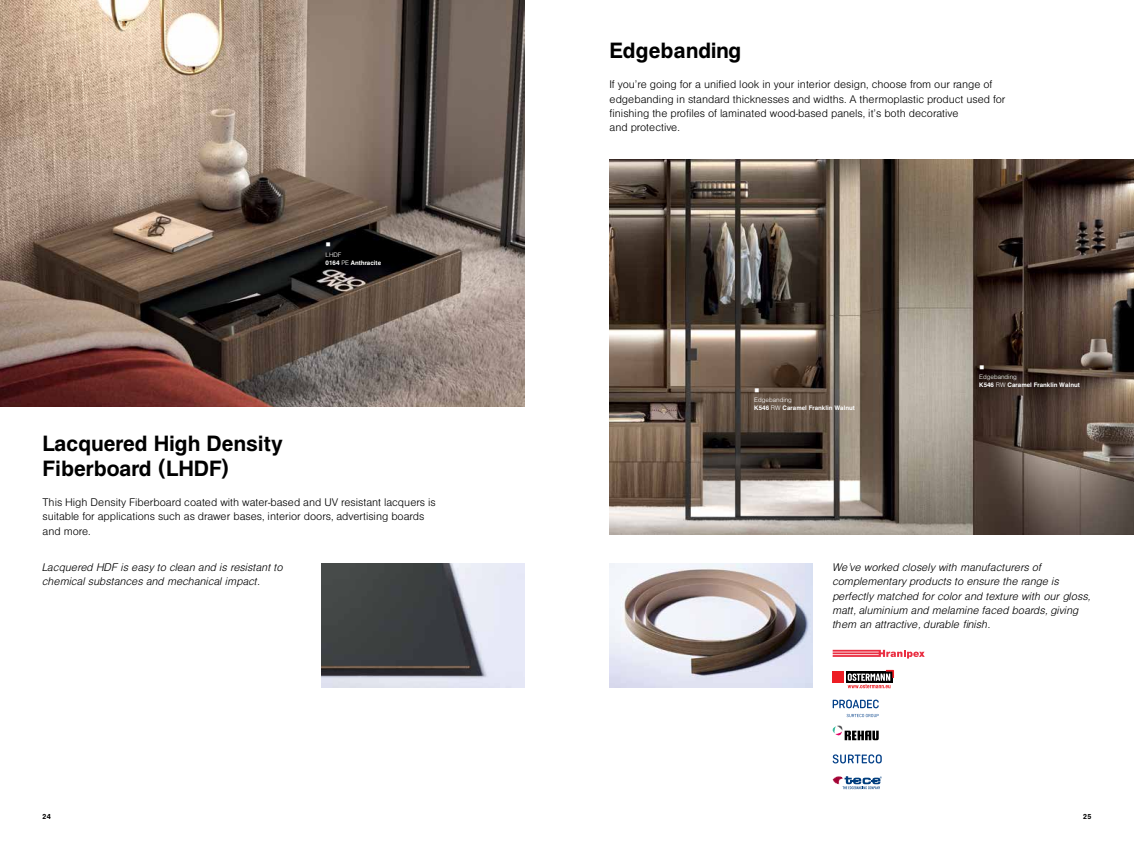
<style>
.page{position:relative;width:1134px;height:842px;background:#fff}
.page>*{position:absolute;margin:0;border:0;box-sizing:border-box;transform-origin:0 0}
.t1{font:700 24px/25px "Helen Pro";color:#000}
.t2{font:300 12px/14.4px "Helen Pro";color:#000}
.t3{font:italic 300 12px/14.4px "Helen Pro";color:#000}
.t4{font:700 8px "Helen Pro";color:#000}
.t5{font:700 7px/8.4px "Helen Pro";color:#fff}
.s1{font-weight:300}
</style>
<div class="page">
<img style="left:0;top:0;width:524px;height:407px">
<img style="left:609px;top:160px;width:525px;height:375px">
<img style="left:321px;top:563px;width:203px;height:124px">
<img style="left:609px;top:563px;width:204px;height:124px">
<svg style="left:833px;top:650px;width:92px;height:8px"></svg>
<div style="left:833px;top:671px;width:11px;height:12px;background:#ed1d24"></div>
<svg style="left:846px;top:671px;width:2px;height:12px"></svg>
<svg style="left:848px;top:670px;width:46px;height:18px"></svg>
<svg style="left:847px;top:714px;width:32px;height:3px"></svg>
<svg style="left:833px;top:700px;width:46px;height:8px"></svg>
<svg style="left:833px;top:726px;width:46px;height:14px"></svg>
<svg style="left:833px;top:754px;width:49px;height:9px"></svg>
<svg style="left:833px;top:776px;width:49px;height:13px"></svg>
<svg style="left:326px;top:242px;width:4px;height:4px"></svg>
<svg style="left:755px;top:388px;width:4px;height:4px"></svg>
<svg style="left:980px;top:365px;width:4px;height:4px"></svg>
<h1 class="t1" style="left:609px;top:37px;width:133px">Edgebanding</h1>
<p class="t5" style="left:326px;top:250px;width:57px"><span class="s1">LHDF<br></span>0164 <span class="s1">PE</span> Anthracite</p>
<h1 class="t1" style="left:43px;top:430px;width:242px">Lacquered High Density<br>Fiberboard (LHDF)</h1>
<p class="t2" style="left:43px;top:495px;width:395px">This High Density Fiberboard coated with water-based and UV resistant lacquers is suitable for applications such as drawer bases, interior doors, advertising boards and more.</p>
<p class="t3" style="left:43px;top:559px;width:242px">Lacquered HDF is easy to clean and is resistant to chemical substances and mechanical impact.</p>
<p class="t2" style="left:609px;top:77px;width:397px">If you’re going for a unified look in your interior design, choose from our range of edgebanding in standard thicknesses and widths. A thermoplastic product used for finishing the profiles of laminated wood-based panels, it’s both decorative<br>and protective.</p>
<p class="t5" style="left:754px;top:395px;width:102px"><span class="s1">Edgebanding<br></span>K546 <span class="s1">RW</span> Caramel Franklin Walnut</p>
<p class="t5" style="left:979px;top:372px;width:102px"><span class="s1">Edgebanding<br></span>K546 <span class="s1">RW</span> Caramel Franklin Walnut</p>
<p class="t3" style="left:833px;top:559px;width:259px">We’ve worked closely with manufacturers of complementary products to ensure the range is perfectly matched for color and texture with our gloss, matt, aluminium and melamine faced boards, giving them an attractive, durable finish.</p>
<p class="t4" style="left:43px;top:811px;width:10px">24</p>
<p class="t4" style="left:1083px;top:811px;width:10px">25</p>
</div>
